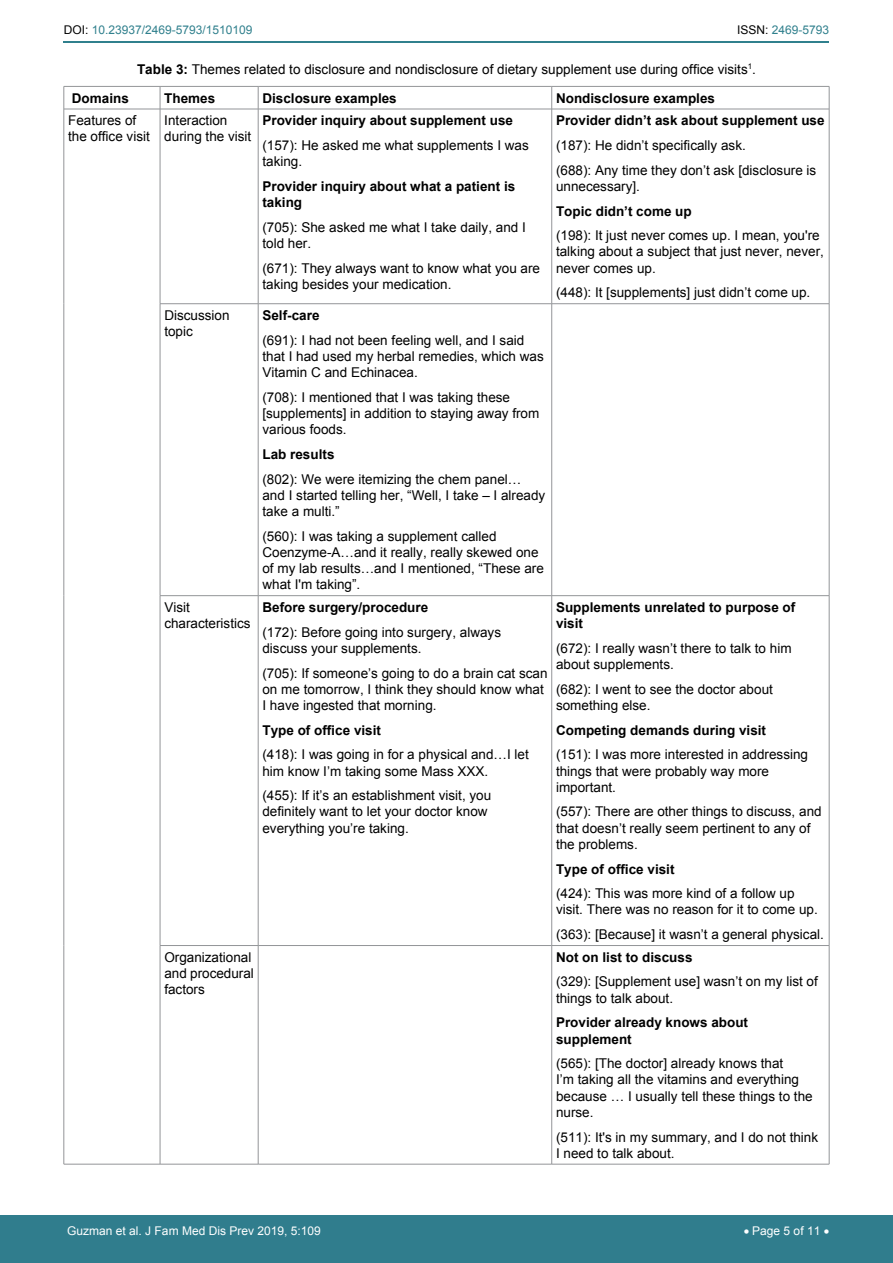
<style>
.page{position:relative;width:893px;height:1263px;background:#fff}
.page>*{position:absolute;margin:0;border:0;box-sizing:border-box;transform-origin:0 0}
.t1{font:13.5px/16.2px "Arial";color:#000}
.t2{font:700 13.5px/16.2px "Arial";color:#000}
.t3{font:12px "Arial";color:#fff}
.t4{font:12px "Arial";color:#30808d}
.s1{color:#000}
.s2{font-weight:700}
</style>
<div class="page">
<hr style="left:64px;top:41px;width:765px;height:2px;background:#30808d">
<div style="left:0;top:1216px;width:893px;height:47px;background:#307d8d"></div>
<hr style="left:64px;top:86px;width:96px;height:1px;background:#939598">
<svg style="left:64px;top:87px;width:1px;height:22px"></svg>
<hr style="left:160px;top:86px;width:98px;height:1px;background:#939598">
<svg style="left:160px;top:87px;width:1px;height:22px"></svg>
<hr style="left:258px;top:86px;width:294px;height:1px;background:#939598">
<svg style="left:258px;top:86px;width:1px;height:23px"></svg>
<hr style="left:552px;top:86px;width:277px;height:1px;background:#939598">
<svg style="left:551px;top:86px;width:1px;height:23px"></svg>
<svg style="left:829px;top:86px;width:1px;height:23px"></svg>
<hr style="left:64px;top:109px;width:96px;height:1px;background:#939598">
<hr style="left:64px;top:109px;width:1px;height:195px;background:#939598">
<hr style="left:160px;top:109px;width:98px;height:1px;background:#939598">
<hr style="left:160px;top:109px;width:1px;height:195px;background:#939598">
<hr style="left:258px;top:109px;width:294px;height:1px;background:#939598">
<hr style="left:258px;top:109px;width:1px;height:195px;background:#939598">
<hr style="left:552px;top:109px;width:277px;height:1px;background:#939598">
<hr style="left:551px;top:109px;width:1px;height:195px;background:#939598">
<hr style="left:829px;top:109px;width:1px;height:195px;background:#939598">
<hr style="left:64px;top:304px;width:1px;height:292px;background:#939598">
<hr style="left:160px;top:303px;width:98px;height:1px;background:#939598">
<hr style="left:160px;top:304px;width:1px;height:292px;background:#939598">
<hr style="left:258px;top:303px;width:294px;height:1px;background:#939598">
<hr style="left:258px;top:304px;width:1px;height:292px;background:#939598">
<hr style="left:552px;top:303px;width:277px;height:1px;background:#939598">
<hr style="left:551px;top:304px;width:1px;height:292px;background:#939598">
<hr style="left:829px;top:304px;width:1px;height:292px;background:#939598">
<hr style="left:64px;top:596px;width:1px;height:349px;background:#939598">
<hr style="left:160px;top:595px;width:98px;height:1px;background:#939598">
<hr style="left:160px;top:596px;width:1px;height:349px;background:#939598">
<hr style="left:258px;top:595px;width:294px;height:1px;background:#939598">
<hr style="left:258px;top:596px;width:1px;height:349px;background:#939598">
<hr style="left:552px;top:595px;width:277px;height:1px;background:#939598">
<hr style="left:551px;top:596px;width:1px;height:349px;background:#939598">
<hr style="left:829px;top:596px;width:1px;height:349px;background:#939598">
<hr style="left:64px;top:945px;width:1px;height:219px;background:#939598">
<hr style="left:160px;top:945px;width:98px;height:1px;background:#939598">
<hr style="left:160px;top:945px;width:1px;height:219px;background:#939598">
<hr style="left:258px;top:945px;width:294px;height:1px;background:#939598">
<hr style="left:258px;top:945px;width:1px;height:219px;background:#939598">
<hr style="left:552px;top:945px;width:277px;height:1px;background:#939598">
<hr style="left:551px;top:945px;width:1px;height:219px;background:#939598">
<hr style="left:829px;top:945px;width:1px;height:219px;background:#939598">
<hr style="left:64px;top:1164px;width:96px;height:1px;background:#939598">
<hr style="left:160px;top:1164px;width:98px;height:1px;background:#939598">
<hr style="left:258px;top:1164px;width:294px;height:1px;background:#939598">
<hr style="left:552px;top:1164px;width:277px;height:1px;background:#939598">
<p class="t4" style="left:64px;top:22px;width:190px"><span class="s1">DOI:</span> 10.23937/2469-5793/1510109</p>
<p class="t4" style="left:737px;top:22px;width:94px"><span class="s1">ISSN:</span> 2469-5793</p>
<p class="t1" style="left:137px;top:61px;width:620px"><span class="s2">Table 3:</span> Themes related to disclosure and nondisclosure of dietary supplement use during office visits<sup>1</sup>.</p>
<p class="t2" style="left:72px;top:90px;width:59px">Domains</p>
<p class="t2" style="left:164px;top:90px;width:53px">Themes</p>
<p class="t2" style="left:262px;top:90px;width:136px">Disclosure examples</p>
<p class="t2" style="left:556px;top:90px;width:161px">Nondisclosure examples</p>
<p class="t1" style="left:68px;top:112px;width:83px">Features of the office visit</p>
<p class="t1" style="left:164px;top:112px;width:89px">Interaction during the visit</p>
<p class="t2" style="left:262px;top:113px;width:252px">Provider inquiry about supplement use</p>
<p class="t2" style="left:556px;top:113px;width:270px">Provider didn’t ask about supplement use</p>
<p class="t1" style="left:556px;top:133px;width:262px;line-height:24.8px">(187): He didn’t specifically ask.<br>(688): Any time they don’t ask [disclosure is</p>
<p class="t1" style="left:556px;top:178px;width:86px">unnecessary].</p>
<p class="t2" style="left:556px;top:203px;width:137px">Topic didn’t come up</p>
<p class="t1" style="left:556px;top:228px;width:269px">(198): It just never comes up. I mean, you're talking about a subject that just never, never, never comes up.</p>
<p class="t1" style="left:556px;top:285px;width:256px">(448): It [supplements] just didn’t come up.</p>
<p class="t1" style="left:262px;top:137px;width:268px">(157): He asked me what supplements I was taking.</p>
<p class="t2" style="left:262px;top:178px;width:254px">Provider inquiry about what a patient is taking</p>
<p class="t1" style="left:262px;top:219px;width:265px">(705): She asked me what I take daily, and I told her.</p>
<p class="t1" style="left:262px;top:260px;width:279px">(671): They always want to know what you are taking besides your medication.</p>
<p class="t1" style="left:164px;top:307px;width:67px">Discussion topic</p>
<p class="t2" style="left:262px;top:307px;width:59px">Self-care</p>
<p class="t1" style="left:262px;top:332px;width:283px">(691): I had not been feeling well, and I said that I had used my herbal remedies, which was<br>Vitamin C and Echinacea.</p>
<p class="t1" style="left:262px;top:389px;width:278px">(708): I mentioned that I was taking these [supplements] in addition to staying away from various foods.</p>
<p class="t2" style="left:262px;top:446px;width:74px">Lab results</p>
<p class="t1" style="left:262px;top:471px;width:284px">(802): We were itemizing the chem panel… and I started telling her, “Well, I take – I already take a multi.”</p>
<p class="t1" style="left:262px;top:528px;width:283px">(560): I was taking a supplement called Coenzyme-A…and it really, really skewed one of my lab results…and I mentioned, “These are what I'm taking”.</p>
<p class="t1" style="left:164px;top:599px;width:88px">Visit characteristics</p>
<p class="t2" style="left:262px;top:599px;width:167px">Before surgery/procedure</p>
<p class="t1" style="left:262px;top:624px;width:240px">(172): Before going into surgery, always discuss your supplements.</p>
<p class="t1" style="left:262px;top:665px;width:287px">(705): If someone’s going to do a brain cat scan on me tomorrow, I think they should know what<br>I have ingested that morning.</p>
<p class="t2" style="left:262px;top:722px;width:120px">Type of office visit</p>
<p class="t1" style="left:262px;top:747px;width:268px">(418): I was going in for a physical and…I let him know I’m taking some Mass XXX.</p>
<p class="t1" style="left:262px;top:787px;width:230px">(455): If it’s an establishment visit, you definitely want to let your doctor know everything you’re taking.</p>
<p class="t2" style="left:556px;top:599px;width:241px">Supplements unrelated to purpose of visit</p>
<p class="t1" style="left:556px;top:640px;width:237px">(672): I really wasn’t there to talk to him about supplements.</p>
<p class="t1" style="left:556px;top:681px;width:218px">(682): I went to see the doctor about something else.</p>
<p class="t2" style="left:556px;top:722px;width:212px">Competing demands during visit</p>
<p class="t1" style="left:556px;top:747px;width:254px">(151): I was more interested in addressing things that were probably way more important.</p>
<p class="t1" style="left:556px;top:804px;width:267px">(557): There are other things to discuss, and that doesn’t really seem pertinent to any of the problems.</p>
<p class="t2" style="left:556px;top:861px;width:120px">Type of office visit</p>
<p class="t1" style="left:556px;top:885px;width:263px">(424): This was more kind of a follow up visit. There was no reason for it to come up.</p>
<p class="t1" style="left:556px;top:926px;width:269px">(363): [Because] it wasn’t a general physical.</p>
<p class="t1" style="left:164px;top:949px;width:91px">Organizational and procedural factors</p>
<p class="t2" style="left:556px;top:949px;width:138px">Not on list to discuss</p>
<p class="t1" style="left:556px;top:974px;width:263px">(329): [Supplement use] wasn’t on my list of things to talk about.</p>
<p class="t2" style="left:556px;top:1015px;width:194px">Provider already knows about supplement</p>
<p class="t1" style="left:556px;top:1055px;width:258px">(565): [The doctor] already knows that<br>I’m taking all the vitamins and everything because … I usually tell these things to the nurse.</p>
<p class="t1" style="left:556px;top:1129px;width:264px">(511): It's in my summary, and I do not think<br>I need to talk about.</p>
<p class="t3" style="left:67px;top:1222px;width:255px">Guzman et al. J Fam Med Dis Prev 2019, 5:109</p>
<p class="t3" style="left:744px;top:1222px;width:87px">• Page 5 of 11 •</p>
</div>
